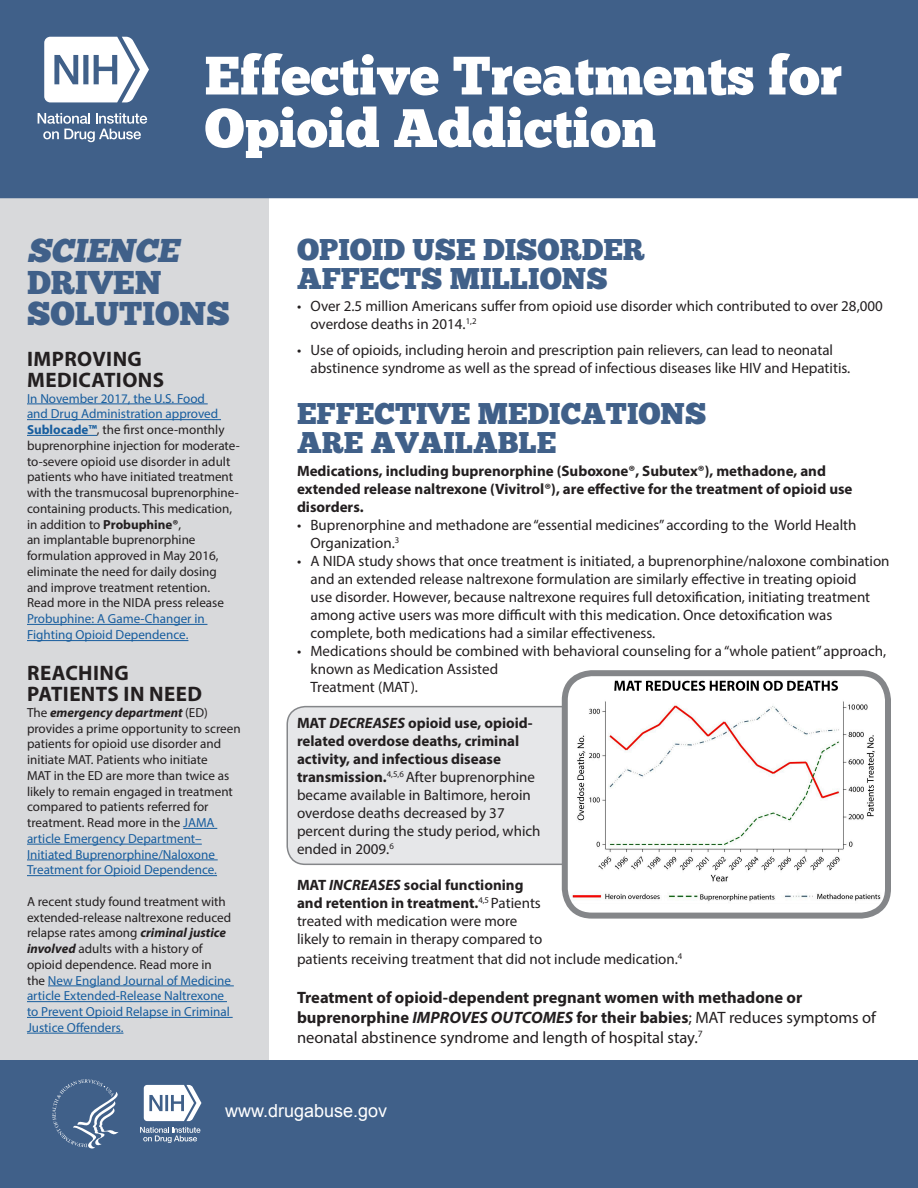
<style>
.page{position:relative;width:918px;height:1188px;background:#fff}
.page>*{position:absolute;margin:0;border:0;box-sizing:border-box;transform-origin:0 0}
.t1{font:54px/52.5px "Chunk Five";color:#fff}
.t2{font:33px/31.5px "Chunk Five";color:#406089}
.Paragraph_Style_1{font:30px/28.5px "Chunk Five";color:#406089}
.t3{font:700 21px/21px "Myriad Pro";letter-spacing:.02em;color:#231f20}
.t4{font:18px "Arial";color:#fff}
.t5{font:700 16.5px/19.8px "Myriad Pro";color:#231f20}
.t6{font:15px/18px "Myriad Pro";color:#231f20}
.t7{font:700 15px/18px "Myriad Pro";color:#231f20}
.t8{font:13.2px/15.8px "Myriad Pro";color:#231f20}
.s1{font-style:italic}
.s2{color:#175d9e}
.s3{font-weight:700;color:#175d9e}
.s4{font-weight:700}
.s5{font-weight:700;font-style:italic}
.s6{font-weight:400}
</style>
<div class="page">
<div style="left:1px;top:181px;width:268px;height:892px;background:#d8d9db"></div>
<div style="left:1px;top:1px;width:916px;height:196px;background:#406089"></div>
<div style="left:0;top:0;width:918px;height:198px;border:2px solid #406089"></div>
<div style="left:0;top:1060px;width:918px;height:128px;background:#406089"></div>
<svg style="left:44px;top:37px;width:105px;height:65px"></svg>
<svg style="left:38px;top:113px;width:109px;height:29px"></svg>
<svg style="left:52px;top:1079px;width:70px;height:70px"></svg>
<svg style="left:144px;top:1085px;width:57px;height:36px"></svg>
<svg style="left:140px;top:1127px;width:61px;height:16px"></svg>
<div style="left:287px;top:707px;width:312px;height:157px;background:#e6e7e9;border-radius:18px"></div>
<div style="left:286px;top:706px;width:314px;height:159px;border:2px solid #848689;border-radius:18px"></div>
<img style="left:569px;top:677px;width:315px;height:235px">
<div style="left:562px;top:670px;width:329px;height:249px;border:6px solid #848689;border-radius:27px"></div>
<hr style="left:27px;top:404px;width:181px;height:1px;background:#175d9e">
<hr style="left:27px;top:419px;width:194px;height:1px;background:#175d9e">
<hr style="left:27px;top:435px;width:70px;height:1px;background:#175d9e">
<hr style="left:27px;top:624px;width:180px;height:1px;background:#175d9e">
<hr style="left:27px;top:640px;width:161px;height:1px;background:#175d9e">
<hr style="left:183px;top:828px;width:34px;height:1px;background:#175d9e">
<hr style="left:27px;top:844px;width:175px;height:1px;background:#175d9e">
<hr style="left:27px;top:860px;width:191px;height:1px;background:#175d9e">
<hr style="left:27px;top:875px;width:190px;height:1px;background:#175d9e">
<hr style="left:48px;top:986px;width:186px;height:1px;background:#175d9e">
<hr style="left:27px;top:1001px;width:200px;height:1px;background:#175d9e">
<hr style="left:27px;top:1017px;width:206px;height:1px;background:#175d9e">
<hr style="left:27px;top:1033px;width:96px;height:1px;background:#175d9e">
<p class="t1" style="left:205px;top:50px;width:639px">Effective Treatments for<br>Opioid Addiction</p>
<p class="t2" style="left:27px;top:235px;width:204px"><span class="s1">SCIENCE<br></span>DRIVEN<br>SOLUTIONS</p>
<p class="t3" style="left:27px;top:348px;width:138px">IMPROVING<br>MEDICATIONS</p>
<p class="t8" style="left:27px;top:390px;width:214px"><span class="s2">In November 2017, the U.S. Food<br>and Drug Administration approved </span><span class="s3">Sublocade™</span>, the first once-monthly buprenorphine injection for moderate&shy;to-severe opioid use disorder in adult patients who have initiated treatment with the transmucosal buprenorphine&shy;containing products. This medication, in addition to <span class="s4">Probuphine®</span>,<br>an implantable buprenorphine formulation approved in May 2016, eliminate the need for daily dosing and improve treatment retention.<br>Read more in the NIDA press release <span class="s2">Probuphine: A Game-Changer in Fighting Opioid Dependence.</span></p>
<p class="t3" style="left:27px;top:662px;width:103px">REACHING</p>
<p class="t3" style="left:27px;top:683px;width:176px">PATIENTS IN NEED</p>
<p class="t8" style="left:27px;top:704px;width:215px">The <span class="s5">emergency department</span> (ED) provides a prime opportunity to screen patients for opioid use disorder and initiate MAT. Patients who initiate<br>MAT in the ED are more than twice as likely to remain engaged in treatment compared to patients referred for treatment. Read more in the <span class="s2">JAMA article Emergency Department– Initiated Buprenorphine/Naloxone Treatment for Opioid Dependence.</span></p>
<p class="t8" style="left:27px;top:893px;width:206px">A recent study found treatment with extended-release naltrexone reduced relapse rates among <span class="s5">criminal justice involved</span> adults with a history of opioid dependence. Read more in the <span class="s2">New England Journal of Medicine article Extended-Release Naltrexone to Prevent Opioid Relapse in Criminal Justice Offenders.</span></p>
<p class="Paragraph_Style_1" style="left:297px;top:235px;width:350px">OPIOID USE DISORDER<br>AFFECTS MILLIONS</p>
<p class="t6" style="left:310px;top:297px;width:574px;text-indent:-14px">• Over 2.5 million Americans suffer from opioid use disorder which contributed to over 28,000 overdose deaths in 2014.<sup>1,2</sup></p>
<p class="t6" style="left:310px;top:341px;width:541px;text-indent:-14px">• Use of opioids, including heroin and prescription pain relievers, can lead to neonatal abstinence syndrome as well as the spread of infectious diseases like HIV and Hepatitis.</p>
<p class="Paragraph_Style_1" style="left:297px;top:400px;width:411px">EFFECTIVE MEDICATIONS<br>ARE AVAILABLE</p>
<p class="t7" style="left:297px;top:461px;width:557px">Medications, including buprenorphine (Suboxone®, Subutex®), methadone, and extended release naltrexone (Vivitrol®), are effective for the treatment of opioid use disorders.</p>
<p class="t6" style="left:310px;top:516px;width:548px;text-indent:-14px">• Buprenorphine and methadone are “essential medicines” according to the World Health<br>Organization.<sup>3</sup></p>
<p class="t6" style="left:310px;top:552px;width:581px;text-indent:-14px">• A NIDA study shows that once treatment is initiated, a buprenorphine/naloxone combination and an extended release naltrexone formulation are similarly effective in treating opioid<br>use disorder. However, because naltrexone requires full detoxification, initiating treatment among active users was more difficult with this medication. Once detoxification was complete, both medications had a similar effectiveness.</p>
<p class="t6" style="left:310px;top:642px;width:577px;text-indent:-14px">• Medications should be combined with behavioral counseling for a “whole patient” approach, known as Medication Assisted<br>Treatment (MAT).</p>
<p class="t6" style="left:297px;top:714px;width:245px"><span class="s4">MAT</span> <span class="s5">DECREASES</span> <span class="s4">opioid use, opioid&shy;related overdose deaths, criminal activity, and infectious disease transmission.</span><sup>4,5,6</sup> After buprenorphine became available in Baltimore, heroin overdose deaths decreased by 37 percent during the study period, which ended in 2009.<sup>6</sup></p>
<p class="t6" style="left:297px;top:876px;width:247px"><span class="s4">MAT</span> <span class="s5">INCREASES</span> <span class="s4">social functioning and retention in treatment.</span><sup>4,5</sup> Patients treated with medication were more likely to remain in therapy compared to</p>
<p class="t6" style="left:297px;top:949px;width:387px">patients receiving treatment that did not include medication.<sup>4</sup></p>
<p class="t5" style="left:297px;top:987px;width:581px">Treatment of opioid-dependent pregnant women with methadone or buprenorphine <span class="s1">IMPROVES OUTCOMES</span> for their babies<span class="s6">; MAT reduces symptoms of neonatal abstinence syndrome and length of hospital stay.</span><sup>7</sup></p>
<p class="t4" style="left:225px;top:1099px;width:164px">www.drugabuse.gov</p>
</div>
